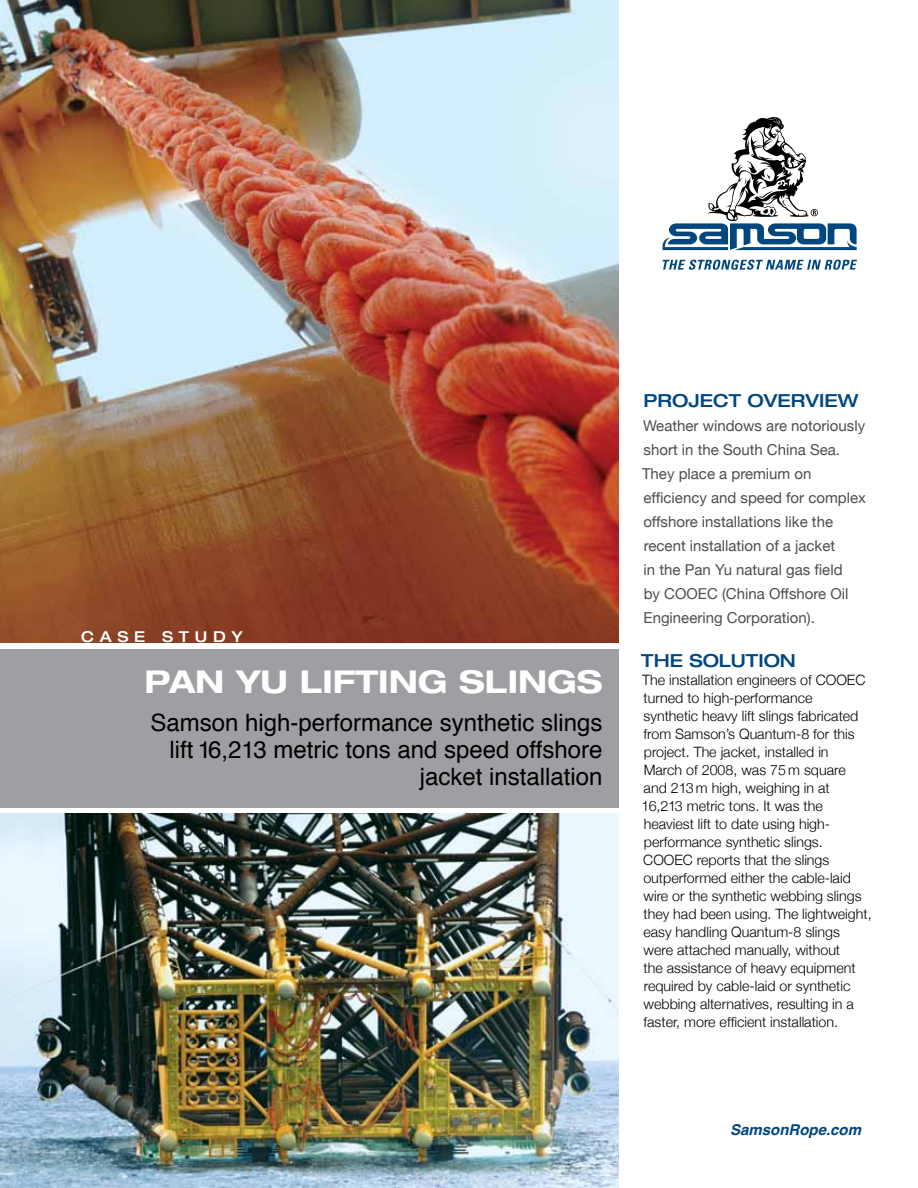
<style>
.page{position:relative;width:918px;height:1188px;background:#fff}
.page>*{position:absolute;margin:0;border:0;box-sizing:border-box;transform-origin:0 0}
.t1{font:700 expanded 31.5px "Helvetica Neue";color:#fff}
.t2{font:24px/27px "Helvetica";color:#000;text-align:right}
.t3{font:500 expanded 18px "Helvetica Neue";color:#00467f}
.t4{font:15px/24px "Helvetica Neue";color:#4d4d4f}
.t5{font:italic 700 15px "Helvetica";color:#00467f}
.t6{font:500 expanded 15px "Helvetica Neue";letter-spacing:.38em;color:#fff}
.t7{font:300 14.25px/18px "Helvetica Neue";color:#000}
</style>
<div class="page">
<img style="left:0;top:0;width:619px;height:643px">
<svg style="left:663px;top:260px;width:194px;height:10px"></svg>
<svg style="left:663px;top:117px;width:194px;height:133px"></svg>
<div style="left:0;top:649px;width:619px;height:158px;background:#9d9fa2"></div>
<img style="left:0;top:813px;width:619px;height:375px">
<p class="t6" style="left:81px;top:628px;width:163px">CASE STUDY</p>
<h1 class="t1" style="left:145px;top:662px;width:460px">PAN YU LIFTING SLINGS</h1>
<h2 class="t2" style="left:150px;top:710px;width:454px">Samson high-performance synthetic slings lift 16,213 metric tons and speed offshore jacket installation</h2>
<p class="t3" style="left:643px;top:389px;width:71px">PROJECT</p>
<p class="t3" style="left:747px;top:389px;width:112px">OVERVIEW</p>
<p class="t4" style="left:642px;top:413px;width:225px">Weather windows are notoriously short in the South China Sea.<br>They place a premium on efficiency and speed for complex offshore installations like the recent installation of a jacket<br>in the Pan Yu natural gas field<br>by COOEC (China Offshore Oil<br>Engineering Corporation).</p>
<p class="t3" style="left:641px;top:649px;width:156px">THE SOLUTIO N</p>
<p class="t7" style="left:642px;top:671px;width:232px">The installation engineers of COOEC turned to high-performance<br>synthetic heavy lift slings fabricated from Samson’s Quantum-8 for this project. The jacket, installed in<br>March of 2008, was 75 m square<br>and 213 m high, weighing in at 16,213 metric tons. It was the heaviest lift to date using high&shy;performance synthetic slings.<br>COOEC reports that the slings outperformed either the cable-laid wire or the synthetic webbing slings they had been using. The lightweight, easy handling Quantum-8 slings<br>were attached manually, without<br>the assistance of heavy equipment required by cable-laid or synthetic webbing alternatives, resulting in a faster, more efficient installation.</p>
<p class="t5" style="left:730px;top:1117px;width:132px">SamsonRope.com</p>
</div>
